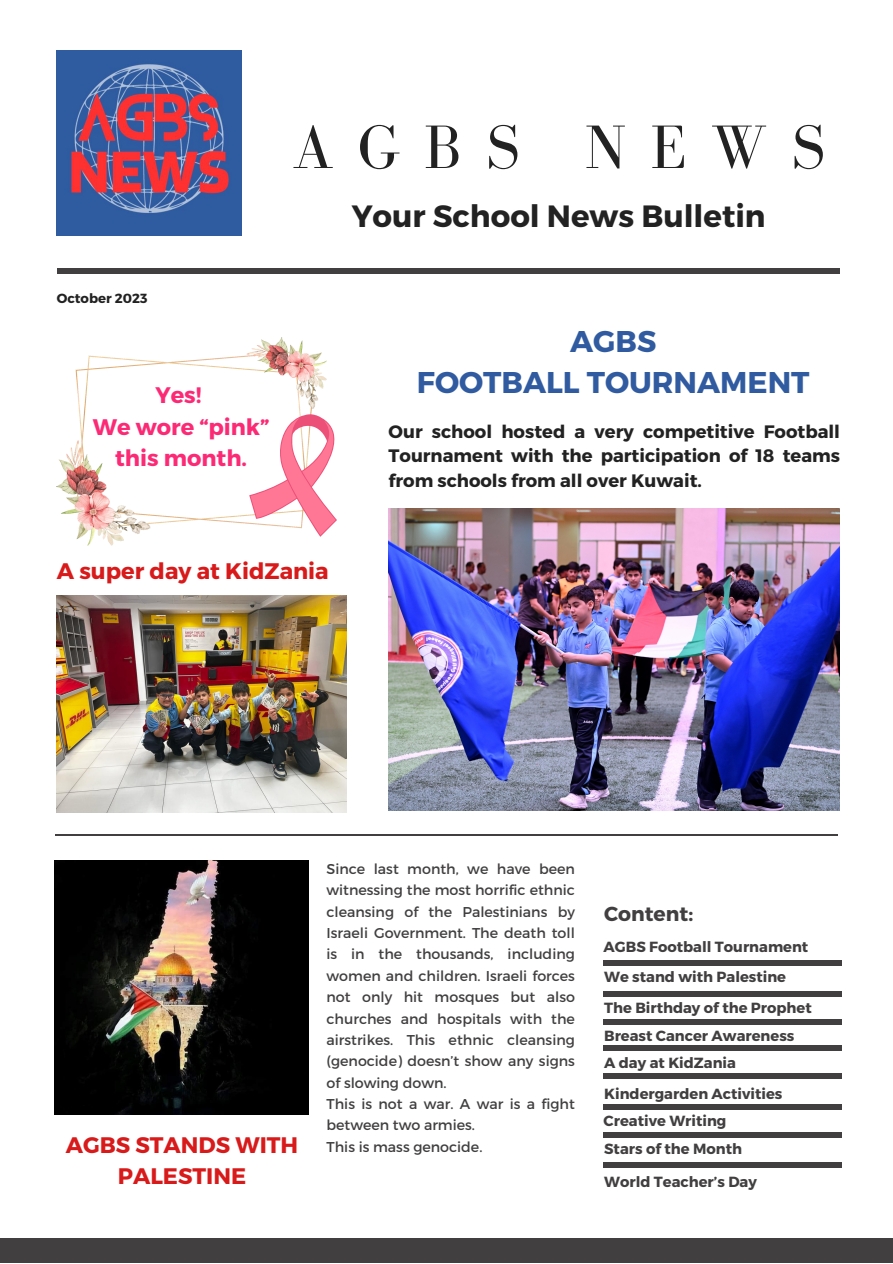
<style>
.page{position:relative;width:893px;height:1264px;background:#fff}
.page>*{position:absolute;margin:0;border:0;box-sizing:border-box;transform-origin:0 0}
.t1{font:63px "Bodoni FLF";letter-spacing:.38em;color:#222}
.t2{font:700 30.75px "Montserrat";color:#222}
.t3{font:700 30px "Montserrat";color:#305ba0}
.t4{font:700 22.5px/30.6px "Montserrat";color:#d81a1a;text-align:center}
.t5{font:700 22.5px/31.5px "Montserrat";color:#fc2a75;text-align:center}
.t6{font:700 20.25px "Montserrat";color:#413f3f}
.t7{font:700 18px/24.8px "Montserrat";color:#222;text-align:justify}
.t8{font:700 14.7px "Montserrat";color:#413f3f}
.t9{font:14.25px/21.3px "Montserrat";color:#413f3f;text-align:justify}
.t10{font:700 13.2px "Montserrat";color:#222}
</style>
<div class="page">
<img style="left:57px;top:51px;width:184px;height:184px">
<div style="left:57px;top:268px;width:782px;height:5px;background:#413f3f"></div>
<div style="left:0;top:1237px;width:892px;height:25px;background:#413f3f"></div>
<div style="left:603px;top:1162px;width:239px;height:6px;background:#413f3f"></div>
<div style="left:603px;top:1019px;width:239px;height:5px;background:#413f3f"></div>
<div style="left:603px;top:1073px;width:239px;height:5px;background:#413f3f"></div>
<div style="left:603px;top:1131px;width:239px;height:6px;background:#413f3f"></div>
<div style="left:603px;top:1103px;width:239px;height:6px;background:#413f3f"></div>
<hr style="left:55px;top:834px;width:782px;height:1px;background:#413f3f">
<img style="left:57px;top:595px;width:290px;height:217px">
<img style="left:55px;top:860px;width:254px;height:254px">
<img style="left:57px;top:337px;width:269px;height:208px">
<div style="left:603px;top:960px;width:239px;height:5px;background:#413f3f"></div>
<div style="left:603px;top:990px;width:239px;height:6px;background:#413f3f"></div>
<div style="left:603px;top:1045px;width:239px;height:5px;background:#413f3f"></div>
<img style="left:388px;top:508px;width:451px;height:302px">
<svg style="left:249px;top:414px;width:88px;height:123px"></svg>
<p class="t1" style="left:292px;top:113px;width:534px">AGBS NEWS</p>
<p class="t2" style="left:351px;top:196px;width:415px">Your School News Bulletin</p>
<p class="t10" style="left:57px;top:290px;width:92px">October 2023</p>
<p class="t5" style="left:155px;top:378px;width:48px">Yes!</p>
<p class="t5" style="left:93px;top:410px;width:178px">We wore “pink” this month.</p>
<p class="t3" style="left:570px;top:321px;width:88px">AGBS</p>
<p class="t3" style="left:417px;top:363px;width:394px">FOOTBALL TOURNAMENT</p>
<p class="t7" style="left:388px;top:418px;width:453px">Our school hosted a very competitive Football Tournament with the participation of 18 teams from schools from all over Kuwait.</p>
<p class="t4" style="left:57px;top:555px;width:273px">A super day at KidZania</p>
<p class="t4" style="left:66px;top:1128px;width:234px">AGBS STANDS WITH<br>PALESTINE</p>
<p class="t9" style="left:326px;top:857px;width:250px">Since last month, we have been witnessing the most horrific ethnic cleansing of the Palestinians by Israeli Government. The death toll is in the thousands, including women and children. Israeli forces not only hit mosques but also churches and hospitals with the airstrikes. This ethnic cleansing (genocide) doesn’t show any signs of slowing down.</p>
<p class="t9" style="left:326px;top:1092px;width:250px">This is not a war. A war is a fight between two armies.</p>
<p class="t9" style="left:326px;top:1135px;width:157px">This is mass genocide.</p>
<p class="t6" style="left:604px;top:900px;width:90px">Content:</p>
<p class="t8" style="left:603px;top:936px;width:206px">AGBS Football Tournament</p>
<p class="t8" style="left:604px;top:967px;width:183px">We stand with Palestine</p>
<p class="t8" style="left:604px;top:998px;width:209px">The Birthday of the Prophet</p>
<p class="t8" style="left:604px;top:1026px;width:192px">Breast Cancer Awareness</p>
<p class="t8" style="left:604px;top:1053px;width:133px">A day at KidZania</p>
<p class="t8" style="left:604px;top:1083px;width:180px">Kindergarden Activities</p>
<p class="t8" style="left:603px;top:1110px;width:124px">Creative Writing</p>
<p class="t8" style="left:604px;top:1139px;width:139px">Stars of the Month</p>
<p class="t8" style="left:604px;top:1172px;width:154px">World Teacher’s Day</p>
</div>
